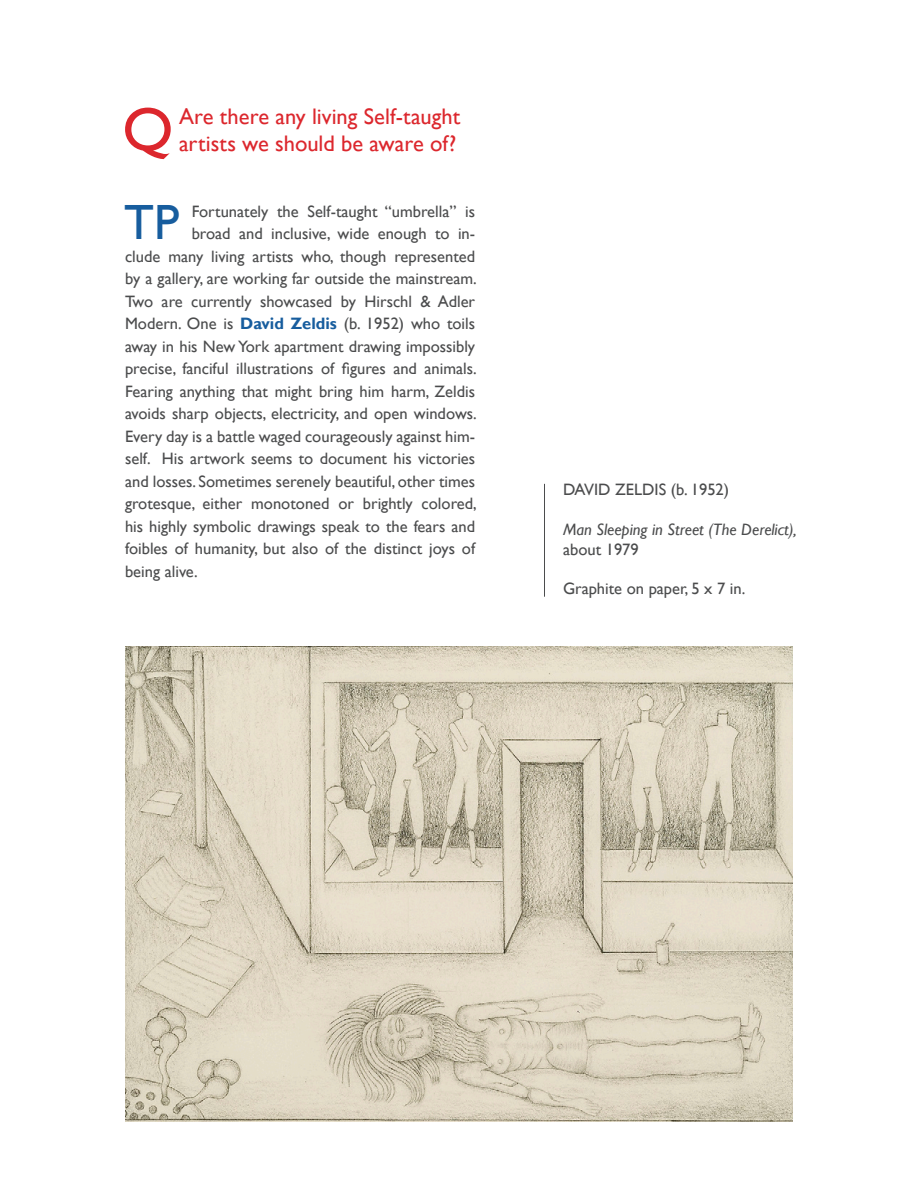
<style>
.page{position:relative;width:918px;height:1188px;background:#fff}
.page>*{position:absolute;margin:0;border:0;box-sizing:border-box;transform-origin:0 0}
.t1{font:62.1px "Gill Sans";color:#dc272d}
.Paragraph_Style_1_Dr{font:49.5px "Gill Sans";color:#175d9e}
.t2{font:22.5px/27px "Gill Sans";color:#dc272d}
.Paragraph_Style_1_Dr-2{font:16.5px "Gill Sans";color:#4b4c4d}
.t3{font:italic 16.5px/19.8px "Gill Sans";color:#4b4c4d}
.s1{font-weight:700;color:#175d9e}
.s2{font-style:normal}
</style>
<div class="page">
<img style="left:125px;top:646px;width:668px;height:475px">
<hr style="left:544px;top:484px;width:1px;height:113px;background:#4b4c4d">
<hr style="left:917px;top:0;width:1px;height:1188px;background:#231f20">
<p class="t1" style="left:122px;top:94px;width:53px">Q</p>
<p class="t2" style="left:179px;top:103px;width:283px">Are there any living Self-taught artists we should be aware of?</p>
<p class="Paragraph_Style_1_Dr" style="left:124px;top:194px;width:57px">TP</p>
<p class="Paragraph_Style_1_Dr-2" style="left:192px;top:201px;width:285px">Fortunately the Self-taught “umbrella” is</p>
<p class="Paragraph_Style_1_Dr-2" style="left:192px;top:224px;width:285px">broad and inclusive, wide enough to in-</p>
<p class="Paragraph_Style_1_Dr-2" style="left:125px;top:246px;width:352px">clude many living artists who, though represented</p>
<p class="Paragraph_Style_1_Dr-2" style="left:125px;top:269px;width:353px">by a gallery, are working far outside the mainstream.</p>
<p class="Paragraph_Style_1_Dr-2" style="left:125px;top:291px;width:352px">Two are currently showcased by Hirschl &amp; Adler</p>
<p class="Paragraph_Style_1_Dr-2" style="left:125px;top:314px;width:352px">Modern. One is <span class="s1">David Zeldis</span> (b. 1952) who toils</p>
<p class="Paragraph_Style_1_Dr-2" style="left:125px;top:336px;width:352px">away in his New York apartment drawing impossibly</p>
<p class="Paragraph_Style_1_Dr-2" style="left:125px;top:359px;width:353px">precise, fanciful illustrations of figures and animals.</p>
<p class="Paragraph_Style_1_Dr-2" style="left:125px;top:381px;width:352px">Fearing anything that might bring him harm, Zeldis</p>
<p class="Paragraph_Style_1_Dr-2" style="left:125px;top:404px;width:353px">avoids sharp objects, electricity, and open windows.</p>
<p class="Paragraph_Style_1_Dr-2" style="left:125px;top:426px;width:352px">Every day is a battle waged courageously against him-</p>
<p class="Paragraph_Style_1_Dr-2" style="left:125px;top:449px;width:352px">self. His artwork seems to document his victories</p>
<p class="Paragraph_Style_1_Dr-2" style="left:125px;top:471px;width:352px">and losses. Sometimes serenely beautiful, other times</p>
<p class="Paragraph_Style_1_Dr-2" style="left:125px;top:494px;width:353px">grotesque, either monotoned or brightly colored,</p>
<p class="Paragraph_Style_1_Dr-2" style="left:125px;top:516px;width:352px">his highly symbolic drawings speak to the fears and</p>
<p class="Paragraph_Style_1_Dr-2" style="left:125px;top:539px;width:352px">foibles of humanity, but also of the distinct joys of</p>
<p class="Paragraph_Style_1_Dr-2" style="left:125px;top:561px;width:74px">being alive.</p>
<p class="Paragraph_Style_1_Dr-2" style="left:563px;top:480px;width:168px">DAVID ZELDIS (b. 1952)</p>
<p class="t3" style="left:563px;top:520px;width:235px">Man Sleeping in Street (The Derelict), <span class="s2">about 1979</span></p>
<p class="Paragraph_Style_1_Dr-2" style="left:563px;top:579px;width:184px">Graphite on paper, 5 x 7 in.</p>
</div>
